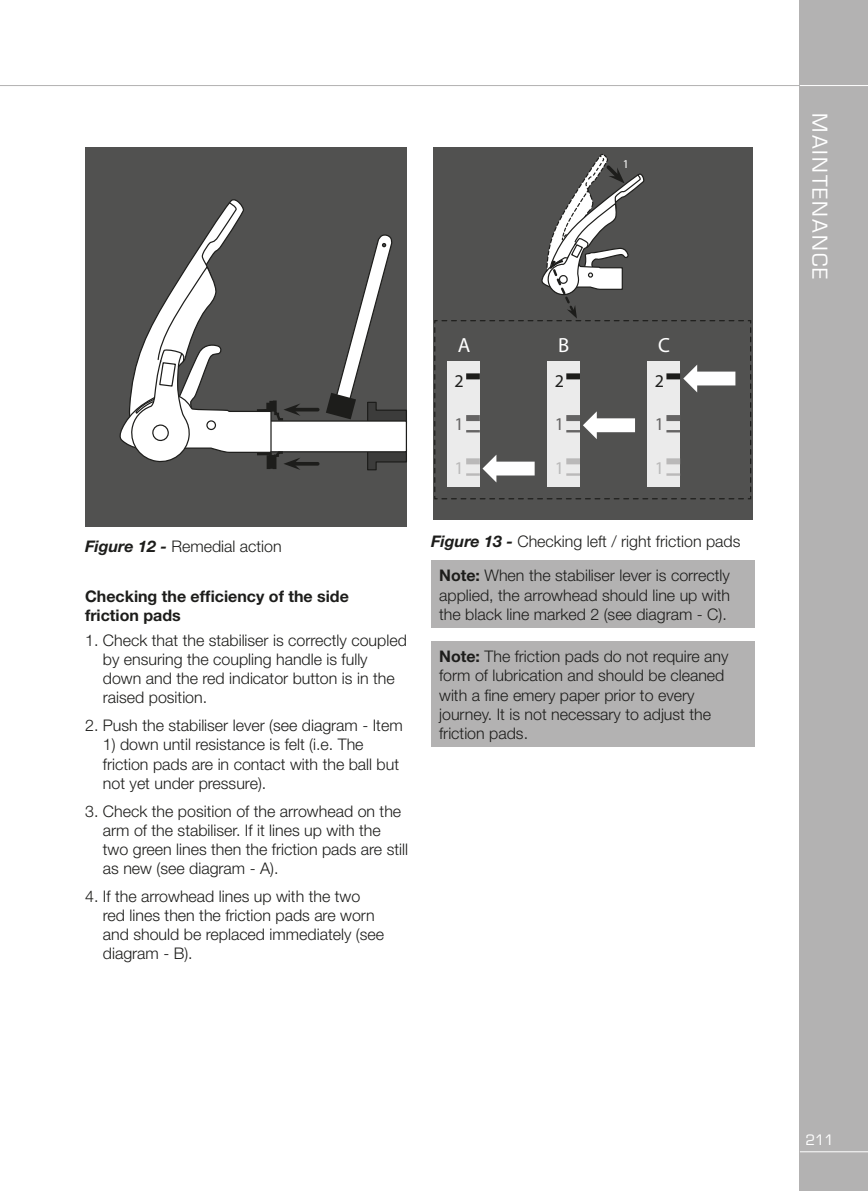
<style>
.page{position:relative;width:868px;height:1191px;background:#fff}
.page>*{position:absolute;margin:0;border:0;box-sizing:border-box;transform-origin:0 0}
.t1{font:700 condensed 20.6px "Helvetica Com";color:#fff}
.t2{font:20px "Eurostile";letter-spacing:.1em;color:#fff}
.t3{font:condensed 18px "Helvetica Com";color:#1d1d1b}
.t4{font:condensed 18px "Helvetica Com";color:#656464}
.t5{font:condensed 18px "Helvetica Com";color:#bab9b9}
.t6{font:300 16px/19.2px "Helvetica Neue";color:#1d1d1b}
.t7{font:700 16px/19.2px "Helvetica Neue";color:#1d1d1b}
.t8{font:14px "Eurostile";color:#fff}
.t9{font:700 condensed 12px "Helvetica Com";color:#fff}
.s1{font-weight:700;font-style:italic}
.s2{font-weight:700}
</style>
<div class="page">
<hr style="left:0;top:85px;width:867px;height:1px;background:#b3b2b2">
<div style="left:799px;top:0;width:68px;height:1191px;background:#b3b2b2"></div>
<hr style="left:799px;top:1151px;width:68px;height:1px;background:#fff">
<hr style="left:799px;top:85px;width:68px;height:1px;background:#fff">
<div style="left:85px;top:147px;width:322px;height:380px;background:#515150"></div>
<svg style="left:366px;top:452px;width:41px;height:19px"></svg>
<div style="left:267px;top:421px;width:139px;height:31px;background:#fff"></div>
<div style="left:266px;top:420px;width:141px;height:32px;border:1px solid #1d1d1b"></div>
<svg style="left:326px;top:234px;width:81px;height:191px"></svg>
<hr style="left:294px;top:408px;width:24px;height:3px;background:#1d1d1b">
<hr style="left:294px;top:462px;width:24px;height:3px;background:#1d1d1b">
<svg style="left:119px;top:199px;width:181px;height:271px"></svg>
<div style="left:433px;top:147px;width:319px;height:373px;background:#515150"></div>
<svg style="left:541px;top:154px;width:104px;height:164px"></svg>
<svg style="left:434px;top:320px;width:317px;height:180px"></svg>
<div style="left:431px;top:561px;width:323px;height:67px;background:#b3b2b2"></div>
<div style="left:431px;top:641px;width:323px;height:106px;background:#b3b2b2"></div>
<svg style="left:683px;top:364px;width:52px;height:28px"></svg>
<svg style="left:566px;top:411px;width:69px;height:28px"></svg>
<svg style="left:482px;top:454px;width:52px;height:28px"></svg>
<p class="t9" style="left:622px;top:157px;width:8px">1</p>
<p class="t1" style="left:458px;top:332px;width:14px">A</p>
<p class="t3" style="left:454px;top:370px;width:11px">2</p>
<p class="t4" style="left:454px;top:413px;width:11px">1</p>
<p class="t5" style="left:454px;top:456px;width:11px">1</p>
<p class="t1" style="left:558px;top:332px;width:13px">B</p>
<p class="t3" style="left:554px;top:370px;width:11px">2</p>
<p class="t4" style="left:554px;top:413px;width:11px">1</p>
<p class="t5" style="left:554px;top:456px;width:11px">1</p>
<p class="t1" style="left:658px;top:332px;width:13px">C</p>
<p class="t3" style="left:654px;top:370px;width:11px">2</p>
<p class="t4" style="left:654px;top:413px;width:11px">1</p>
<p class="t5" style="left:654px;top:456px;width:11px">1</p>
<p class="t6" style="left:85px;top:536px;width:198px"><span class="s1">Figure 12 -</span> Remedial action</p>
<p class="t7" style="left:85px;top:586px;width:265px">Checking the efficiency of the side friction pads</p>
<p class="t6" style="left:103px;top:630px;width:305px;text-indent:-18px">1. Check that the stabiliser is correctly coupled by ensuring the coupling handle is fully down and the red indicator button is in the raised position.</p>
<p class="t6" style="left:85px;top:715px;width:319px">2. Push the stabiliser lever (see diagram - Item</p>
<p class="t6" style="left:103px;top:734px;width:298px">1) down until resistance is felt (i.e. The friction pads are in contact with the ball but not yet under pressure).</p>
<p class="t6" style="left:103px;top:801px;width:306px;text-indent:-18px">3. Check the position of the arrowhead on the arm of the stabiliser. If it lines up with the two green lines then the friction pads are still as new (see diagram - A).</p>
<p class="t6" style="left:103px;top:886px;width:282px;text-indent:-18px">4. If the arrowhead lines up with the two red lines then the friction pads are worn and should be replaced immediately (see diagram - B).</p>
<p class="t6" style="left:431px;top:524px;width:311px;line-height:34.2px;text-align:center"><span class="s1">Figure 13 -</span> Checking left / right friction pads<br><span class="s2">Note:</span> When the stabiliser lever is correctly</p>
<p class="t6" style="left:439px;top:585px;width:292px">applied, the arrowhead should line up with the black line marked 2 (see diagram - C).</p>
<p class="t6" style="left:439px;top:646px;width:291px"><span class="s2">Note:</span> The friction pads do not require any form of lubrication and should be cleaned with a fine emery paper prior to every journey. It is not necessary to adjust the friction pads.</p>
<p class="t2" style="left:831px;top:113px;width:167px;rotate:90deg">MAINTENANCE</p>
<p class="t8" style="left:805px;top:1131px;width:30px">211</p>
</div>
